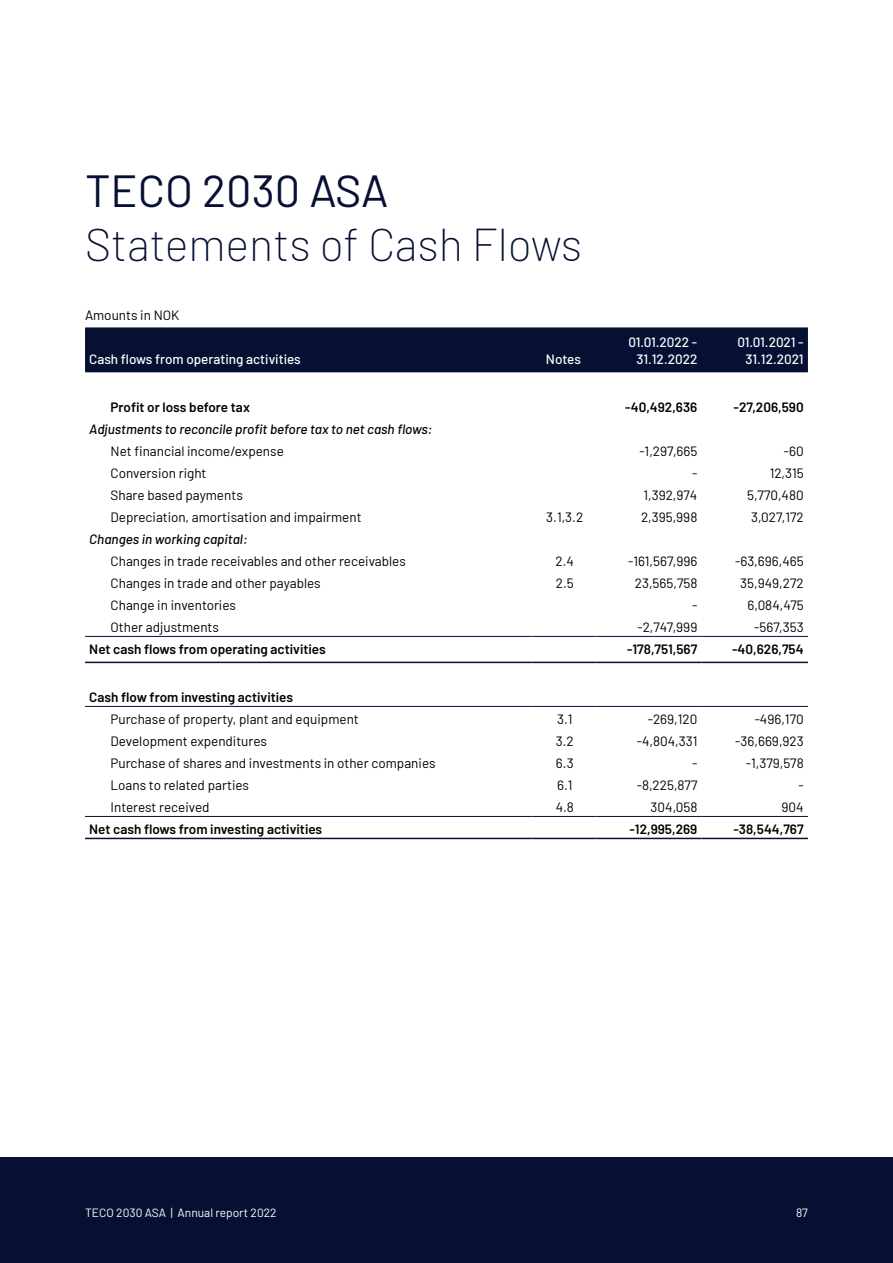
<style>
.page{position:relative;width:893px;height:1263px;background:#fff}
.page>*{position:absolute;margin:0;border:0;box-sizing:border-box;transform-origin:0 0}
.t1{font:200 45px "Barlow";color:#051032}
.t2{font:45px "Barlow";color:#051032}
.t3{font:13.5px "Barlow";color:#000}
.t4{font:600 13.5px "Barlow";color:#000}
.t5{font:500 13.5px/16.5px "Barlow";color:#fff;text-align:center}
.t6{font:italic 500 13.5px "Barlow";color:#000}
.t7{font:12px "Barlow";color:#fff}
</style>
<div class="page">
<div style="left:0;top:1157px;width:893px;height:106px;background:#051032"></div>
<div style="left:85px;top:327px;width:723px;height:45px;background:#051032"></div>
<hr style="left:85px;top:838px;width:446px;height:1px;background:#051032">
<hr style="left:531px;top:838px;width:64px;height:1px;background:#051032">
<hr style="left:595px;top:838px;width:107px;height:1px;background:#051032">
<hr style="left:702px;top:838px;width:106px;height:1px;background:#051032">
<hr style="left:85px;top:816px;width:446px;height:1px;background:#051032">
<hr style="left:531px;top:816px;width:64px;height:1px;background:#051032">
<hr style="left:595px;top:816px;width:107px;height:1px;background:#051032">
<hr style="left:702px;top:816px;width:106px;height:1px;background:#051032">
<hr style="left:85px;top:636px;width:446px;height:1px;background:#051032">
<hr style="left:531px;top:636px;width:64px;height:1px;background:#051032">
<hr style="left:595px;top:636px;width:107px;height:1px;background:#051032">
<hr style="left:702px;top:636px;width:106px;height:1px;background:#051032">
<hr style="left:85px;top:662px;width:446px;height:1px;background:#051032">
<hr style="left:531px;top:662px;width:64px;height:1px;background:#051032">
<hr style="left:595px;top:662px;width:107px;height:1px;background:#051032">
<hr style="left:702px;top:662px;width:106px;height:1px;background:#051032">
<hr style="left:85px;top:706px;width:446px;height:1px;background:#051032">
<hr style="left:531px;top:706px;width:64px;height:1px;background:#051032">
<hr style="left:595px;top:706px;width:107px;height:1px;background:#051032">
<hr style="left:702px;top:706px;width:106px;height:1px;background:#051032">
<h1 class="t2" style="left:85px;top:158px;width:305px">TECO 2030 ASA</h1>
<h1 class="t1" style="left:85px;top:213px;width:499px">Statements of Cash Flows</h1>
<p class="t3" style="left:85px;top:305px;width:96px">Amounts in NOK</p>
<p class="t5" style="left:89px;top:350px;width:213px">Cash flows from operating activities</p>
<p class="t5" style="left:546px;top:350px;width:36px">Notes</p>
<p class="t5" style="left:628px;top:333px;width:70px">01.01.2022 -<br>31.12.2022</p>
<p class="t5" style="left:737px;top:333px;width:68px">01.01.2021 -<br>31.12.2021</p>
<p class="t4" style="left:111px;top:397px;width:141px">Profit or loss before tax</p>
<p class="t4" style="left:625px;top:397px;width:74px">-40,492,636</p>
<p class="t4" style="left:734px;top:397px;width:72px">-27,206,590</p>
<p class="t6" style="left:89px;top:419px;width:345px">Adjustments to reconcile profit before tax to net cash flows:</p>
<p class="t3" style="left:111px;top:441px;width:175px">Net financial income/expense</p>
<p class="t3" style="left:639px;top:441px;width:60px">-1,297,665</p>
<p class="t3" style="left:784px;top:441px;width:21px">-60</p>
<p class="t3" style="left:111px;top:463px;width:97px">Conversion right</p>
<p class="t3" style="left:692px;top:463px;width:7px">-</p>
<p class="t3" style="left:770px;top:463px;width:36px">12,315</p>
<p class="t3" style="left:111px;top:485px;width:134px">Share based payments</p>
<p class="t3" style="left:643px;top:485px;width:55px">1,392,974</p>
<p class="t3" style="left:747px;top:485px;width:58px">5,770,480</p>
<p class="t3" style="left:111px;top:507px;width:253px">Depreciation, amortisation and impairment</p>
<p class="t3" style="left:546px;top:507px;width:38px">3.1,3.2</p>
<p class="t3" style="left:641px;top:507px;width:58px">2,395,998</p>
<p class="t3" style="left:751px;top:507px;width:54px">3,027,172</p>
<p class="t6" style="left:89px;top:529px;width:160px">Changes in working capital:</p>
<p class="t3" style="left:111px;top:551px;width:297px">Changes in trade receivables and other receivables</p>
<p class="t3" style="left:556px;top:551px;width:20px">2.4</p>
<p class="t3" style="left:628px;top:551px;width:71px">-161,567,996</p>
<p class="t3" style="left:735px;top:551px;width:70px">-63,696,465</p>
<p class="t3" style="left:111px;top:573px;width:212px">Changes in trade and other payables</p>
<p class="t3" style="left:556px;top:573px;width:19px">2.5</p>
<p class="t3" style="left:635px;top:573px;width:64px">23,565,758</p>
<p class="t3" style="left:740px;top:573px;width:65px">35,949,272</p>
<p class="t3" style="left:111px;top:595px;width:127px">Change in inventories</p>
<p class="t3" style="left:692px;top:595px;width:7px">-</p>
<p class="t3" style="left:748px;top:595px;width:58px">6,084,475</p>
<p class="t3" style="left:111px;top:617px;width:110px">Other adjustments</p>
<p class="t3" style="left:637px;top:617px;width:61px">-2,747,999</p>
<p class="t3" style="left:754px;top:617px;width:51px">-567,353</p>
<p class="t4" style="left:89px;top:639px;width:238px">Net cash flows from operating activities</p>
<p class="t4" style="left:627px;top:639px;width:72px">-178,751,567</p>
<p class="t4" style="left:732px;top:639px;width:73px">-40,626,754</p>
<p class="t4" style="left:89px;top:687px;width:205px">Cash flow from investing activities</p>
<p class="t3" style="left:111px;top:709px;width:250px">Purchase of property, plant and equipment</p>
<p class="t3" style="left:557px;top:709px;width:17px">3.1</p>
<p class="t3" style="left:648px;top:709px;width:51px">-269,120</p>
<p class="t3" style="left:755px;top:709px;width:51px">-496,170</p>
<p class="t3" style="left:111px;top:731px;width:158px">Development expenditures</p>
<p class="t3" style="left:556px;top:731px;width:19px">3.2</p>
<p class="t3" style="left:637px;top:731px;width:62px">-4,804,331</p>
<p class="t3" style="left:735px;top:731px;width:70px">-36,669,923</p>
<p class="t3" style="left:111px;top:753px;width:327px">Purchase of shares and investments in other companies</p>
<p class="t3" style="left:556px;top:753px;width:19px">6.3</p>
<p class="t3" style="left:692px;top:753px;width:7px">-</p>
<p class="t3" style="left:746px;top:753px;width:59px">-1,379,578</p>
<p class="t3" style="left:111px;top:775px;width:140px">Loans to related parties</p>
<p class="t3" style="left:557px;top:775px;width:17px">6.1</p>
<p class="t3" style="left:637px;top:775px;width:62px">-8,225,877</p>
<p class="t3" style="left:798px;top:775px;width:7px">-</p>
<p class="t3" style="left:111px;top:797px;width:101px">Interest received</p>
<p class="t3" style="left:556px;top:797px;width:20px">4.8</p>
<p class="t3" style="left:651px;top:797px;width:48px">304,058</p>
<p class="t3" style="left:782px;top:797px;width:24px">904</p>
<p class="t4" style="left:89px;top:819px;width:234px">Net cash flows from investing activities</p>
<p class="t4" style="left:629px;top:819px;width:69px">-12,995,269</p>
<p class="t4" style="left:733px;top:819px;width:72px">-38,544,767</p>
<p class="t7" style="left:85px;top:1203px;width:193px">TECO 2030 ASA | Annual report 2022</p>
<p class="t7" style="left:796px;top:1203px;width:13px">87</p>
</div>
